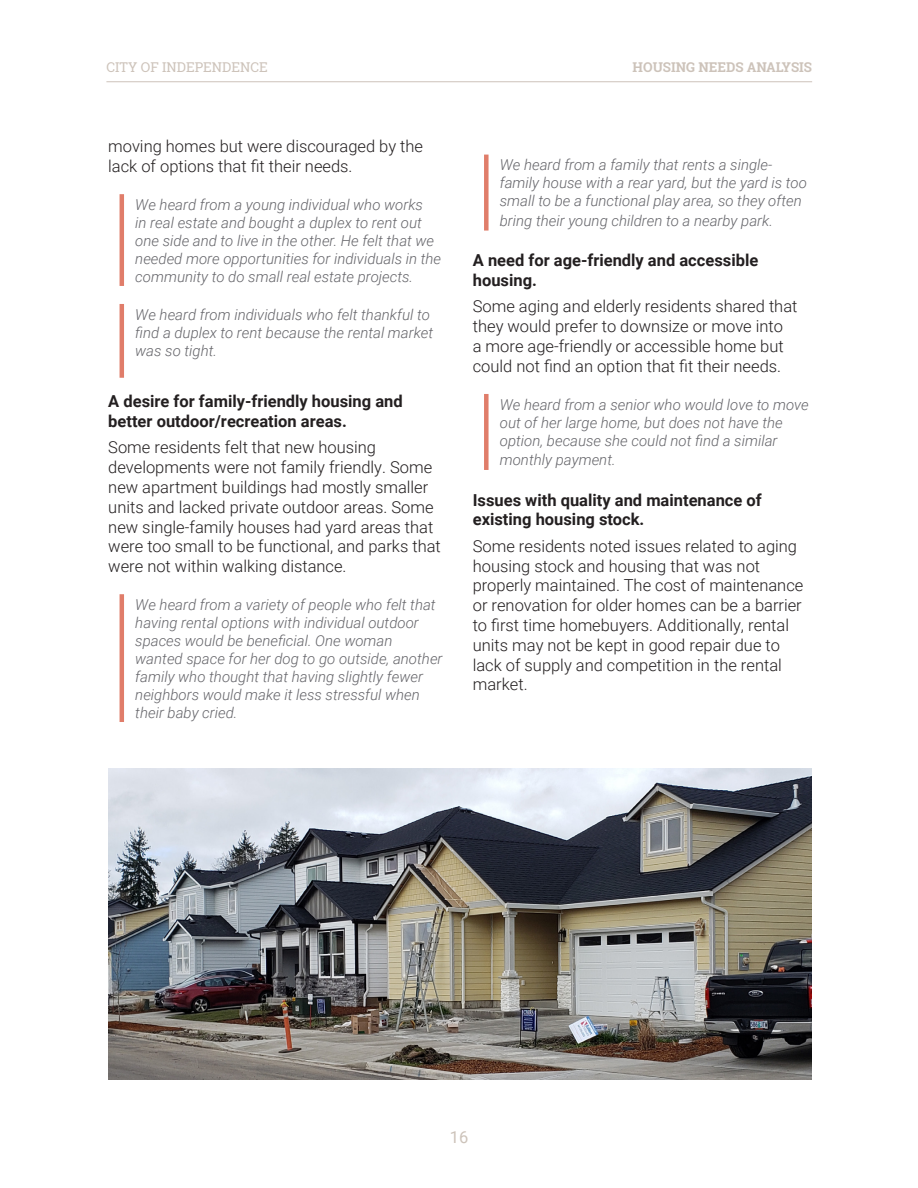
<style>
.page{position:relative;width:918px;height:1188px;background:#fff}
.page>*{position:absolute;margin:0;border:0;box-sizing:border-box;transform-origin:0 0}
.Body{font:300 16.5px/19.8px "Roboto";color:#231f20}
.Small_Heading{font:700 16.5px/19.8px "Roboto";color:#231f20}
.t1{font:16.5px "Roboto";color:#cdc3ba}
.Pull_Quote{font:italic 300 15px/18px "Roboto";color:#65656a}
.t2{font:700 13.5px "Roboto Slab";color:#cdc3ba}
.t3{font:13.5px "Roboto Slab";color:#cdc3ba}
</style>
<div class="page">
<hr style="left:106px;top:81px;width:706px;height:1px;background:#cdc3ba">
<hr style="left:120px;top:194px;width:4px;height:92px;background:#e07d6a">
<hr style="left:120px;top:304px;width:4px;height:74px;background:#e07d6a">
<hr style="left:120px;top:594px;width:4px;height:128px;background:#e07d6a">
<div style="left:484px;top:155px;width:5px;height:76px;background:#e07d6a"></div>
<div style="left:484px;top:394px;width:5px;height:76px;background:#e07d6a"></div>
<img style="left:108px;top:769px;width:704px;height:311px">
<p class="t3" style="left:106px;top:58px;width:163px">CITY OF INDEPENDENCE</p>
<p class="t2" style="left:633px;top:58px;width:181px">HOUSING NEEDS ANALYSIS</p>
<p class="Body" style="left:108px;top:136px;width:316px">moving homes but were discouraged by the lack of options that fit their needs.</p>
<p class="Pull_Quote" style="left:135px;top:195px;width:307px">We heard from a young individual who works<br>in real estate and bought a duplex to rent out one side and to live in the other. He felt that we needed more opportunities for individuals in the community to do small real estate projects.</p>
<p class="Pull_Quote" style="left:135px;top:305px;width:300px">We heard from individuals who felt thankful to find a duplex to rent because the rental market was so tight.</p>
<p class="Small_Heading" style="left:108px;top:391px;width:296px">A desire for family-friendly housing and better outdoor/recreation areas.</p>
<p class="Body" style="left:108px;top:437px;width:334px">Some residents felt that new housing developments were not family friendly. Some new apartment buildings had mostly smaller units and lacked private outdoor areas. Some new single-family houses had yard areas that were too small to be functional, and parks that were not within walking distance.</p>
<p class="Pull_Quote" style="left:135px;top:595px;width:309px">We heard from a variety of people who felt that having rental options with individual outdoor spaces would be beneficial. One woman wanted space for her dog to go outside, another family who thought that having slightly fewer neighbors would make it less stressful when their baby cried.</p>
<p class="Pull_Quote" style="left:500px;top:155px;width:309px">We heard from a family that rents a single&shy;family house with a rear yard, but the yard is too small to be a functional play area, so they often</p>
<p class="Pull_Quote" style="left:500px;top:211px;width:275px">bring their young children to a nearby park.</p>
<p class="Small_Heading" style="left:473px;top:250px;width:287px">A need for age-friendly and accessible housing.</p>
<p class="Body" style="left:473px;top:296px;width:326px">Some aging and elderly residents shared that they would prefer to downsize or move into<br>a more age-friendly or accessible home but could not find an option that fit their needs.</p>
<p class="Pull_Quote" style="left:500px;top:395px;width:311px">We heard from a senior who would love to move out of her large home, but does not have the option, because she could not find a similar</p>
<p class="Pull_Quote" style="left:500px;top:451px;width:117px">monthly payment.</p>
<p class="Small_Heading" style="left:473px;top:489px;width:290px">Issues with quality and maintenance of existing housing stock.</p>
<p class="Body" style="left:473px;top:536px;width:332px">Some residents noted issues related to aging housing stock and housing that was not properly maintained. The cost of maintenance or renovation for older homes can be a barrier to first time homebuyers. Additionally, rental units may not be kept in good repair due to lack of supply and competition in the rental market.</p>
<p class="t1" style="left:450px;top:1125px;width:20px">16</p>
</div>
